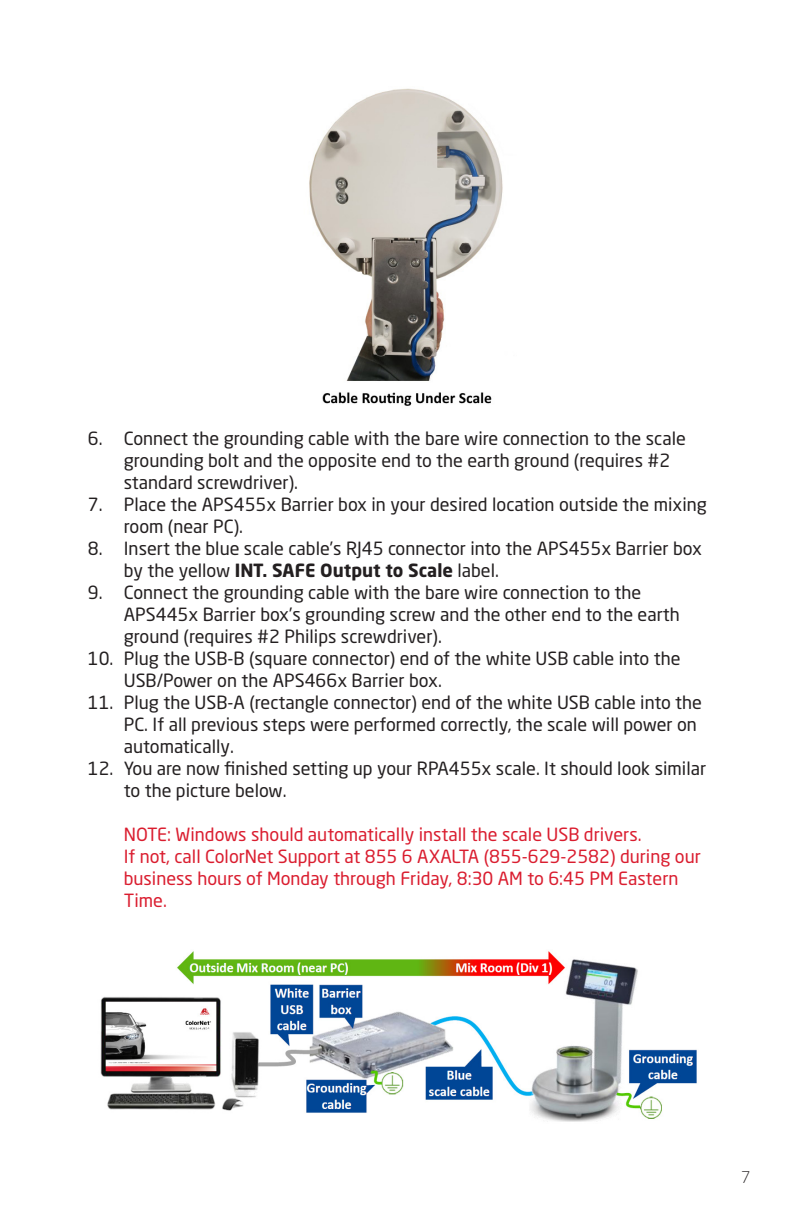
<style>
.page{position:relative;width:792px;height:1224px;background:#fff}
.page>*{position:absolute;margin:0;border:0;box-sizing:border-box;transform-origin:0 0}
.t1{font:18px/22px "Neo Sans Pro";color:#231f20}
.t2{font:18px/22px "Neo Sans Pro";color:#da1d2f}
.t3{font:300 16px "Neo Sans Pro";color:#231f20}
.s1{font-weight:700}
</style>
<div class="page">
<img style="left:309px;top:88px;width:194px;height:318px">
<img style="left:100px;top:951px;width:597px;height:171px">
<p class="t1" style="left:124px;top:427px;width:564px;text-indent:-36px">6. Connect the grounding cable with the bare wire connection to the scale grounding bolt and the opposite end to the earth ground (requires #2 standard screwdriver).</p>
<p class="t1" style="left:124px;top:493px;width:585px;text-indent:-36px">7. Place the APS455x Barrier box in your desired location outside the mixing room (near PC).</p>
<p class="t1" style="left:124px;top:537px;width:580px;text-indent:-36px">8. Insert the blue scale cable’s RJ45 connector into the APS455x Barrier box by the yellow <span class="s1">INT. SAFE Output to Scale</span> label.</p>
<p class="t1" style="left:124px;top:581px;width:558px;text-indent:-36px">9. Connect the grounding cable with the bare wire connection to the<br>APS445x Barrier box’s grounding screw and the other end to the earth ground (requires #2 Philips screwdriver).</p>
<p class="t1" style="left:124px;top:647px;width:558px;text-indent:-36px">10. Plug the USB-B (square connector) end of the white USB cable into the<br>USB/Power on the APS466x Barrier box.</p>
<p class="t1" style="left:124px;top:691px;width:580px;text-indent:-36px">11. Plug the USB-A (rectangle connector) end of the white USB cable into the<br>PC. If all previous steps were performed correctly, the scale will power on automatically.</p>
<p class="t1" style="left:124px;top:757px;width:584px;text-indent:-36px">12. You are now finished setting up your RPA455x scale. It should look similar to the picture below.</p>
<p class="t2" style="left:124px;top:823px;width:579px">NOTE: Windows should automatically install the scale USB drivers.<br>If not, call ColorNet Support at 855 6 AXALTA (855-629-2582) during our business hours of Monday through Friday, 8:30 AM to 6:45 PM Eastern Time.</p>
<p class="t3" style="left:741px;top:1167px;width:11px">7</p>
</div>
